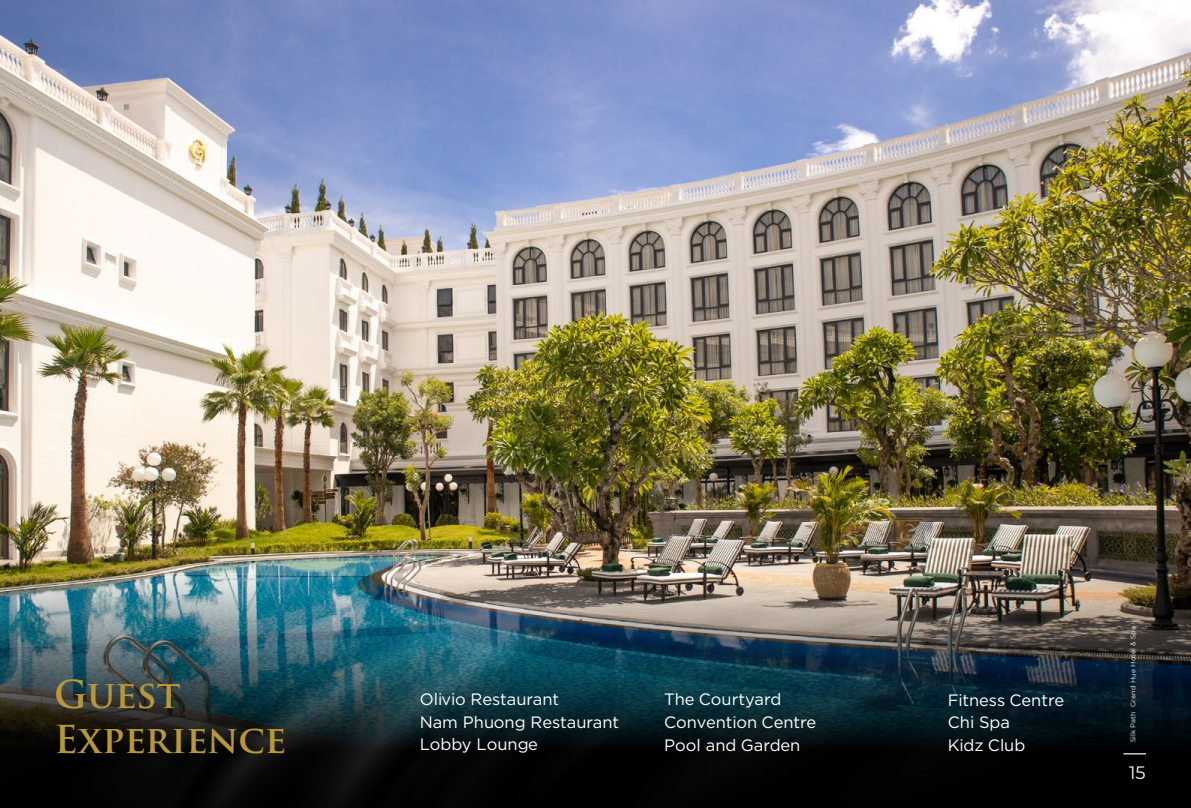
<style>
.page{position:relative;width:1191px;height:808px;background:#fff}
.page>*{position:absolute;margin:0;border:0;box-sizing:border-box;transform-origin:0 0}
.t1{font:700 37.5px/45px "Trajan Pro";color:#b6983a}
.t2{font:17.85px "Montserrat";color:#fff}
.t3{font:16.5px/22.5px "Gotham";color:#fff}
.t4{font:6.75px "Montserrat";letter-spacing:.025em;color:#fff}
</style>
<div class="page">
<img style="left:0;top:0;width:1191px;height:571px">
<img style="left:0;top:571px;width:1191px;height:237px">
<svg style="left:1123px;top:753px;width:23px;height:1px"></svg>
<h1 class="t1" style="left:54px;top:672px;width:234px">Guest<br>Experience</h1>
<p class="t3" style="left:420px;top:687px;width:201px">Olivio Restaurant<br>Nam Phuong Restaurant<br>Lobby Lounge</p>
<p class="t3" style="left:664px;top:687px;width:154px">The Courtyard<br>Convention Centre<br>Pool and Garden</p>
<p class="t3" style="left:947px;top:687px;width:118px">Fitness Centre<br>Chi Spa<br>Kidz Club</p>
<p class="t4" style="left:1128px;top:742px;width:118px;rotate:-90deg">Silk Path Grand Hue Hotel &amp; Spa</p>
<p class="t2" style="left:1129px;top:760px;width:18px">15</p>
</div>
